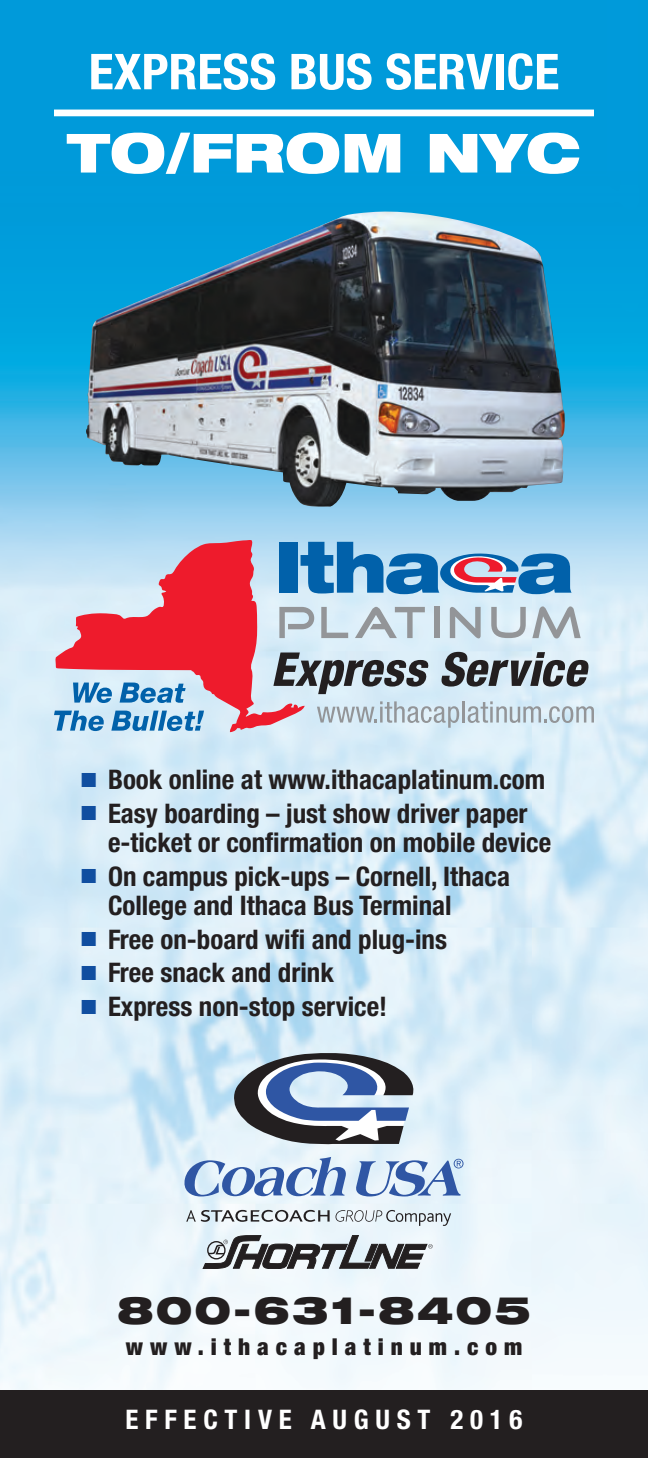
<style>
.page{position:relative;width:648px;height:1458px;background:#fff}
.page>*{position:absolute;margin:0;border:0;box-sizing:border-box;transform-origin:0 0}
.t1{font:900 expanded 54px "Helvetica Neue";color:#fff}
.t2{font:700 condensed 49.5px "Helvetica Neue";color:#fff;scale:1.05 1}
.t3{font:900 expanded 38.02px "Helvetica Neue";letter-spacing:.05em;color:#231f20}
.t4{font:700 condensed 27px/29.2px "Helvetica Neue";color:#231f20}
.t5{font:700 condensed 27px "Helvetica Neue";letter-spacing:.25em;color:#fff}
.t6{font:900 condensed 23.4px "Helvetica Neue";letter-spacing:.3em;color:#231f20}
.s1{color:#104ea0}
</style>
<div class="page">
<img style="left:0;top:0;width:648px;height:1390px">
<div style="left:0;top:1390px;width:648px;height:68px;background:#231f20"></div>
<svg style="left:202px;top:1235px;width:231px;height:34px"></svg>
<svg style="left:184px;top:1157px;width:163px;height:39px;background:#a6bcdc"></svg>
<svg style="left:354px;top:1159px;width:110px;height:37px;background:#a1b9da"></svg>
<svg style="left:231px;top:1053px;width:185px;height:93px;background:#8491a6"></svg>
<svg style="left:186px;top:1210px;width:144px;height:12px"></svg>
<svg style="left:336px;top:1210px;width:115px;height:16px;background:#c6cfd4"></svg>
<div style="left:54px;top:110px;width:540px;height:6px;background:#fff"></div>
<img style="left:86px;top:211px;width:479px;height:296px">
<svg style="left:55px;top:540px;width:250px;height:192px;background:#dd8998"></svg>
<svg style="left:73px;top:683px;width:39px;height:20px"></svg>
<svg style="left:120px;top:683px;width:66px;height:20px"></svg>
<svg style="left:54px;top:711px;width:50px;height:20px"></svg>
<svg style="left:111px;top:711px;width:93px;height:20px;background:#68a4cf"></svg>
<svg style="left:279px;top:607px;width:35px;height:31px"></svg>
<svg style="left:321px;top:607px;width:27px;height:31px"></svg>
<svg style="left:355px;top:607px;width:70px;height:31px;background:#c2cfd6"></svg>
<div style="left:434px;top:607px;width:5px;height:31px;background:#939598"></div>
<svg style="left:450px;top:607px;width:31px;height:31px"></svg>
<svg style="left:491px;top:607px;width:35px;height:31px"></svg>
<svg style="left:532px;top:606px;width:49px;height:32px;background:#bec9d1"></svg>
<svg style="left:273px;top:653px;width:156px;height:41px;background:#8e989f"></svg>
<svg style="left:440px;top:652px;width:150px;height:35px;background:#868e95"></svg>
<div style="left:279px;top:542px;width:19px;height:51px;background:#0161aa"></div>
<svg style="left:301px;top:542px;width:271px;height:52px;background:#689bc7"></svg>
<svg style="left:317px;top:701px;width:142px;height:27px;background:#c5d5de"></svg>
<hr style="left:462px;top:701px;width:3px;height:22px;background:#939598">
<svg style="left:468px;top:701px;width:126px;height:22px;background:#c4d2db"></svg>
<h2 class="t2" style="left:89px;top:54px;width:450px">EXPRESS BUS SERVICE</h2>
<h1 class="t1" style="left:67px;top:132px;width:516px">TO/FROM NYC</h1>
<p class="t4" style="left:81px;top:767px;width:466px"><span class="s1">■</span> Book online at www.ithacaplatinum.com</p>
<p class="t4" style="left:108px;top:801px;width:445px;text-indent:-27px"><span class="s1">■</span> Easy boarding – just show driver paper e-ticket or confirmation on mobile device</p>
<p class="t4" style="left:108px;top:864px;width:404px;text-indent:-27px"><span class="s1">■</span> On campus pick-ups – Cornell, Ithaca<br>College and Ithaca Bus Terminal</p>
<p class="t4" style="left:81px;top:927px;width:368px"><span class="s1">■</span> Free on-board wifi and plug-ins</p>
<p class="t4" style="left:81px;top:960px;width:254px"><span class="s1">■</span> Free snack and drink</p>
<p class="t4" style="left:81px;top:994px;width:308px"><span class="s1">■</span> Express non-stop service!</p>
<h3 class="t3" style="left:117px;top:1296px;width:415px">800-631-8405</h3>
<p class="t6" style="left:126px;top:1339px;width:398px">www.ithacaplatinum.com</p>
<p class="t5" style="left:125px;top:1409px;width:399px">EFFECTIVE AUGUST 2016</p>
</div>
